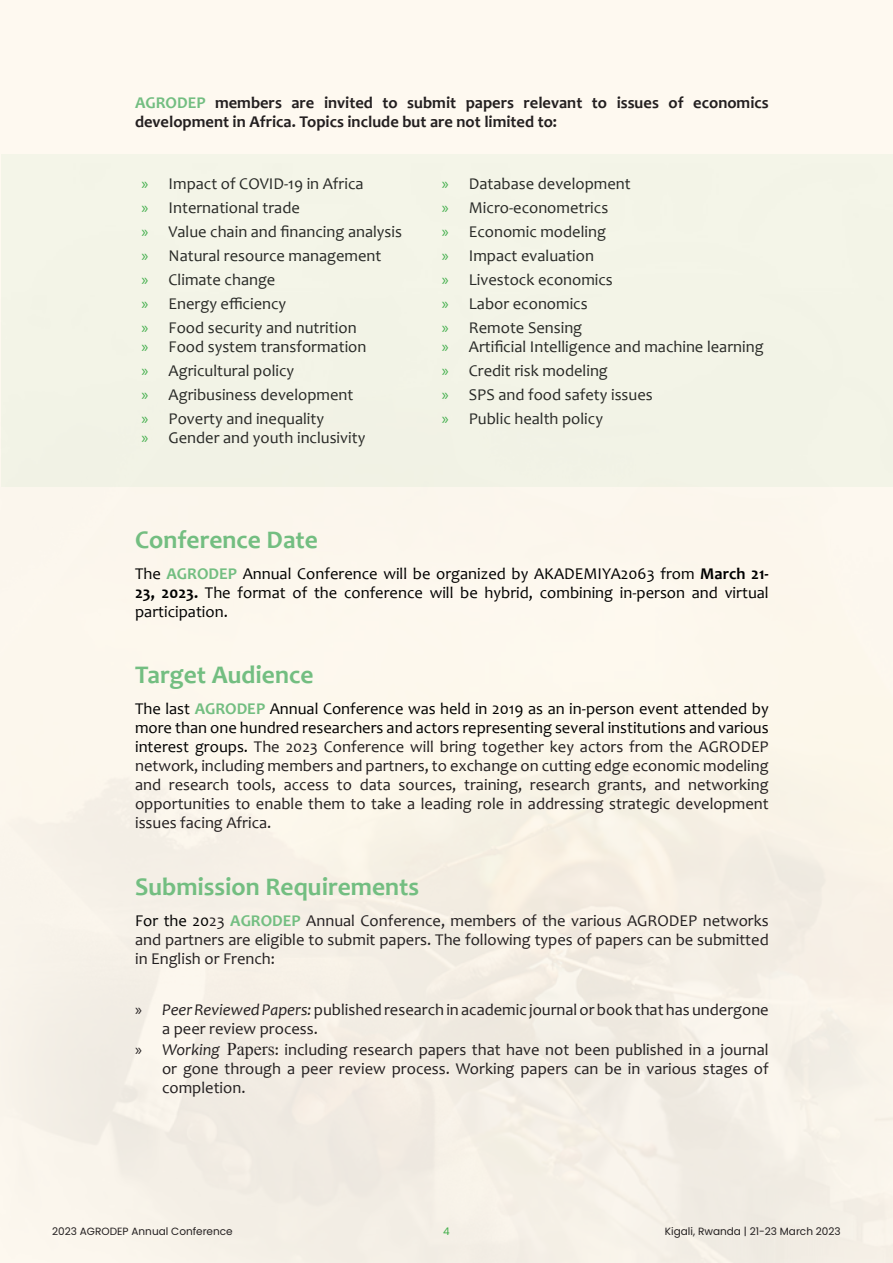
<style>
.page{position:relative;width:893px;height:1263px;background:#fef9f0}
.page>*{position:absolute;margin:0;border:0;box-sizing:border-box;transform-origin:0 0}
.t1{font:700 25.5px "Candara";color:#73be81}
.t2{font:16.5px/18.9px "Candara";color:#231f20;text-align:justify}
.t3{font:16.5px/18.9px "Candara";color:#000;text-align:justify}
.t4{font:700 16.5px/18.9px "Candara";color:#231f20}
.t5{font:10.5px "Poppins";color:#231f20}
.t6{font:10.5px "Poppins";color:#40ae49}
.s1{color:#73be81}
.s2{font-family:"Myriad Pro";color:#40ae49}
.s3{font-weight:700;color:#73be81}
.s4{font-weight:700}
.s5{color:#000}
.s6{font-family:"Myriad Pro"}
.s7{font-style:italic}
.s8{font-family:"Times New Roman";font-size:18px}
</style>
<div class="page">
<div style="left:1px;top:154px;width:892px;height:333px;background:#f3f4e7"></div>
<p class="t4" style="left:135px;top:93px;width:635px"><span class="s1">AGRODEP</span> members are invited to submit papers relevant to issues of economics development in Africa. Topics include but are not limited to:</p>
<p class="t2" style="left:142px;top:174px;width:223px"><span class="s2">»</span> Impact of COVID-19 in Africa</p>
<p class="t2" style="left:442px;top:174px;width:190px"><span class="s2">»</span> Database development</p>
<p class="t2" style="left:142px;top:198px;width:160px"><span class="s2">»</span> International trade</p>
<p class="t2" style="left:442px;top:198px;width:168px"><span class="s2">»</span> Micro-econometrics</p>
<p class="t2" style="left:142px;top:222px;width:262px"><span class="s2">»</span> Value chain and financing analysis</p>
<p class="t2" style="left:442px;top:222px;width:166px"><span class="s2">»</span> Economic modeling</p>
<p class="t2" style="left:142px;top:246px;width:241px"><span class="s2">»</span> Natural resource management</p>
<p class="t2" style="left:442px;top:246px;width:154px"><span class="s2">»</span> Impact evaluation</p>
<p class="t2" style="left:142px;top:270px;width:135px"><span class="s2">»</span> Climate change</p>
<p class="t2" style="left:442px;top:270px;width:173px"><span class="s2">»</span> Livestock economics</p>
<p class="t2" style="left:142px;top:294px;width:146px"><span class="s2">»</span> Energy efficiency</p>
<p class="t2" style="left:442px;top:294px;width:147px"><span class="s2">»</span> Labor economics</p>
<p class="t2" style="left:142px;top:318px;width:217px"><span class="s2">»</span> Food security and nutrition</p>
<p class="t2" style="left:142px;top:337px;width:226px"><span class="s2">»</span> Food system transformation</p>
<p class="t2" style="left:442px;top:318px;width:142px"><span class="s2">»</span> Remote Sensing</p>
<p class="t2" style="left:442px;top:337px;width:323px"><span class="s2">»</span> Artificial Intelligence and machine learning</p>
<p class="t2" style="left:142px;top:361px;width:154px"><span class="s2">»</span> Agricultural policy</p>
<p class="t2" style="left:442px;top:361px;width:168px"><span class="s2">»</span> Credit risk modeling</p>
<p class="t2" style="left:142px;top:385px;width:213px"><span class="s2">»</span> Agribusiness development</p>
<p class="t2" style="left:442px;top:385px;width:212px"><span class="s2">»</span> SPS and food safety issues</p>
<p class="t2" style="left:142px;top:409px;width:184px"><span class="s2">»</span> Poverty and inequality</p>
<p class="t2" style="left:142px;top:428px;width:225px"><span class="s2">»</span> Gender and youth inclusivity</p>
<p class="t2" style="left:442px;top:409px;width:163px"><span class="s2">»</span> Public health policy</p>
<p class="t1" style="left:135px;top:524px;width:184px">Conference Date</p>
<p class="t3" style="left:135px;top:564px;width:635px">The <span class="s3">AGRODEP</span> Annual Conference will be organized by AKADEMIYA2063 from <span class="s4">March 21- 23, 2023.</span> The format of the conference will be hybrid, combining in-person and virtual participation.</p>
<p class="t1" style="left:135px;top:659px;width:180px">Target Audience</p>
<p class="t2" style="left:135px;top:699px;width:635px"><span class="s5">The last</span> <span class="s3">AGRODEP</span> <span class="s5">Annual Conference was held in 2019 as an in-person event attended by more than one hundred researchers and actors representing several institutions and various interest groups.</span> The 2023 Conference will bring together key actors from the AGRODEP network, including members and partners, to exchange on cutting edge economic modeling and research tools, access to data sources, training, research grants, and networking opportunities to enable them to take a leading role in addressing strategic development issues facing Africa.</p>
<p class="t1" style="left:135px;top:870px;width:286px">Submission Requirements</p>
<p class="t2" style="left:135px;top:910px;width:635px"><span class="s5">For the 20</span>23 <span class="s3">AGRODEP</span> Annual Conference, members of the various AGRODEP networks and partners are eligible to submit papers. The following types of papers can be submitted in English or French:</p>
<p class="t2" style="left:162px;top:1000px;width:608px;text-indent:-27px"><span class="s6">»</span> <span class="s7">Peer Reviewed Papers:</span> published research in academic journal or book that has undergone a peer review process.</p>
<p class="t2" style="left:162px;top:1040px;width:608px;text-indent:-27px"><span class="s6">»</span> <span class="s7">Working</span> <span class="s8">Papers</span>: including research papers that have not been published in a journal or gone through a peer review process. Working papers can be in various stages of completion.</p>
<p class="t5" style="left:52px;top:1225px;width:182px">2023 AGRODEP Annual Conference</p>
<p class="t6" style="left:443px;top:1225px;width:8px">4</p>
<p class="t5" style="left:665px;top:1225px;width:177px">Kigali, Rwanda | 21-23 March 2023</p>
</div>
